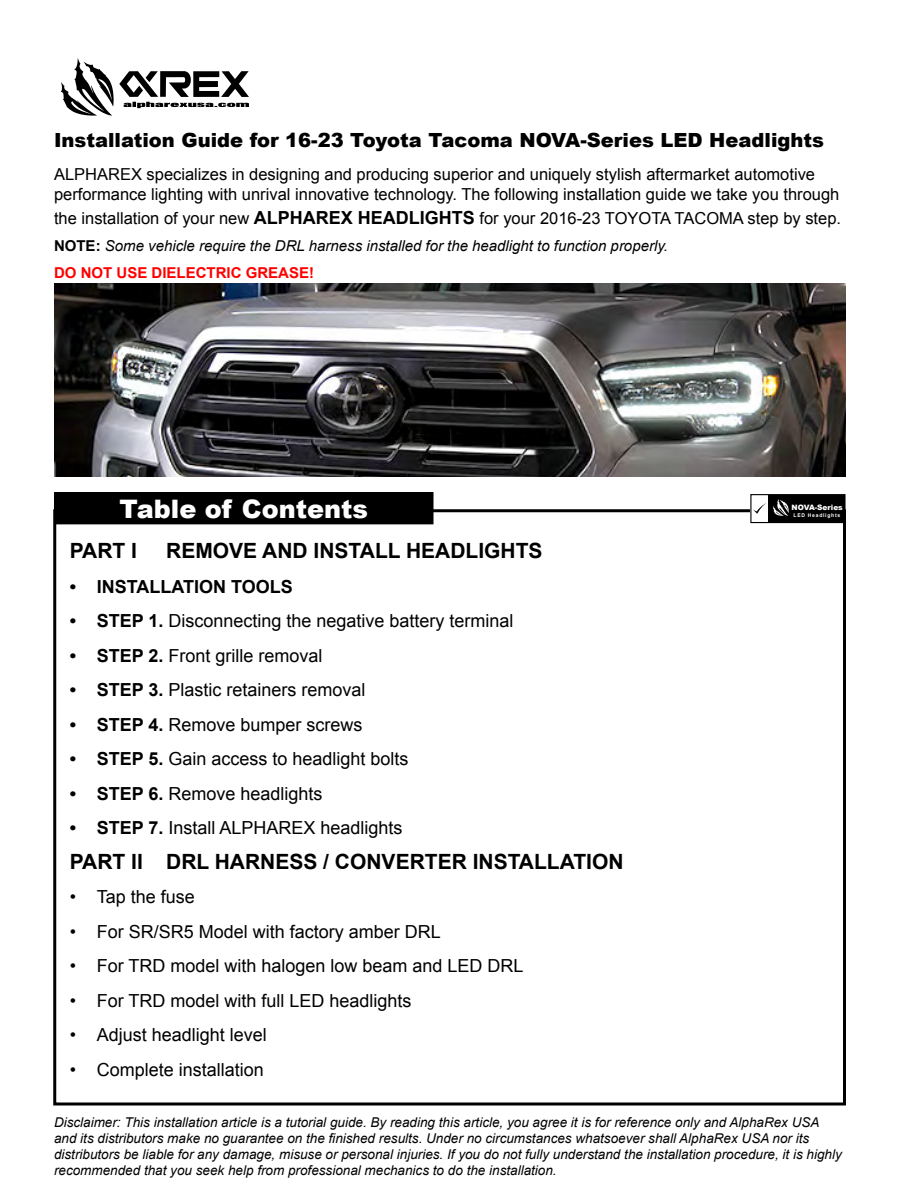
<style>
.page{position:relative;width:900px;height:1200px;background:#fff}
.page>*{position:absolute;margin:0;border:0;box-sizing:border-box;transform-origin:0 0}
.t1{font:900 25.5px "Arial";color:#fff}
.t2{font:700 21px "Arial";color:#000}
.t3{font:900 19.5px "Arial";color:#000}
.t4{font:18px "Arial";color:#000}
.t5{font:700 18px "Arial";color:#000}
.t6{font:16.5px/19.8px "Arial";color:#000}
.t7{font:italic 15px/27px "Arial";color:#000}
.t8{font:italic 13.5px/16.2px "Arial";color:#000}
.t9{font:900 7.35px "Arial";color:#fff}
.t10{font:700 5.1px "Arial";letter-spacing:.15em;color:#fff}
.s1{font-weight:700;font-size:18px}
.s2{font-weight:700;font-style:normal}
.s3{font-weight:700;font-style:normal;color:#f00}
.s4{font-weight:700}
</style>
<div class="page">
<svg style="left:61px;top:58px;width:188px;height:58px"></svg>
<div style="left:55px;top:493px;width:378px;height:31px;background:#000"></div>
<div style="left:54px;top:492px;width:380px;height:32px;border:2px solid #000"></div>
<img style="left:54px;top:284px;width:792px;height:193px">
<div style="left:750px;top:494px;width:96px;height:29px;border:1px solid #000"></div>
<div style="left:768px;top:495px;width:77px;height:28px;background:#000"></div>
<svg style="left:773px;top:499px;width:16px;height:17px"></svg>
<svg style="left:754px;top:503px;width:11px;height:11px"></svg>
<h3 class="t3" style="left:54px;top:126px;width:772px">Installation Guide for 16-23 Toyota Tacoma NOVA-Series LED Headlights</h3>
<p class="t6" style="left:54px;top:164px;width:787px">ALPHAREX specializes in designing and producing superior and uniquely stylish aftermarket automotive performance lighting with unrival innovative technology. The following installation guide we take you through</p>
<p class="t6" style="left:54px;top:208px;width:789px">the installation of your new <span class="s1">ALPHAREX HEADLIGHTS</span> for your 2016-23 TOYOTA TACOMA step by step.</p>
<p class="t7" style="left:54px;top:232px;width:615px"><span class="s2">NOTE:</span> Some vehicle require the DRL harness installed for the headlight to function properly.<br><span class="s3">DO NOT USE DIELECTRIC GREASE!</span></p>
<h1 class="t1" style="left:120px;top:491px;width:250px">Table of Contents</h1>
<h2 class="t2" style="left:70px;top:537px;width:69px">PART I</h2>
<h2 class="t2" style="left:166px;top:537px;width:378px">REMOVE AND INSTALL HEADLIGHTS</h2>
<h3 class="t5" style="left:70px;top:575px;width:224px">• INSTALLATION TOOLS</h3>
<h3 class="t4" style="left:70px;top:609px;width:445px"><span class="s4">• STEP 1.</span> Disconnecting the negative battery terminal</h3>
<h3 class="t4" style="left:70px;top:644px;width:254px"><span class="s4">• STEP 2.</span> Front grille removal</h3>
<h3 class="t4" style="left:70px;top:678px;width:297px"><span class="s4">• STEP 3.</span> Plastic retainers removal</h3>
<h3 class="t4" style="left:70px;top:713px;width:294px"><span class="s4">• STEP 4.</span> Remove bumper screws</h3>
<h3 class="t4" style="left:70px;top:747px;width:340px"><span class="s4">• STEP 5.</span> Gain access to headlight bolts</h3>
<h3 class="t4" style="left:70px;top:782px;width:254px"><span class="s4">• STEP 6.</span> Remove headlights</h3>
<h3 class="t4" style="left:70px;top:816px;width:334px"><span class="s4">• STEP 7.</span> Install ALPHAREX headlights</h3>
<h2 class="t2" style="left:70px;top:848px;width:555px">PART II DRL HARNESS / CONVERTER INSTALLATION</h2>
<h3 class="t4" style="left:70px;top:885px;width:127px">• Tap the fuse</h3>
<h3 class="t4" style="left:70px;top:920px;width:373px">• For SR/SR5 Model with factory amber DRL</h3>
<h3 class="t4" style="left:70px;top:954px;width:455px">• For TRD model with halogen low beam and LED DRL</h3>
<h3 class="t4" style="left:70px;top:989px;width:343px">• For TRD model with full LED headlights</h3>
<h3 class="t4" style="left:70px;top:1023px;width:199px">• Adjust headlight level</h3>
<h3 class="t4" style="left:70px;top:1058px;width:196px">• Complete installation</h3>
<p class="t9" style="left:792px;top:502px;width:53px">NOVA-Series</p>
<p class="t10" style="left:794px;top:512px;width:48px">LED Headlights</p>
<p class="t8" style="left:54px;top:1114px;width:789px">Disclaimer: This installation article is a tutorial guide. By reading this article, you agree it is for reference only and AlphaRex USA and its distributors make no guarantee on the finished results. Under no circumstances whatsoever shall AlphaRex USA nor its distributors be liable for any damage, misuse or personal injuries. If you do not fully understand the installation procedure, it is highly recommended that you seek help from professional mechanics to do the installation.</p>
</div>
